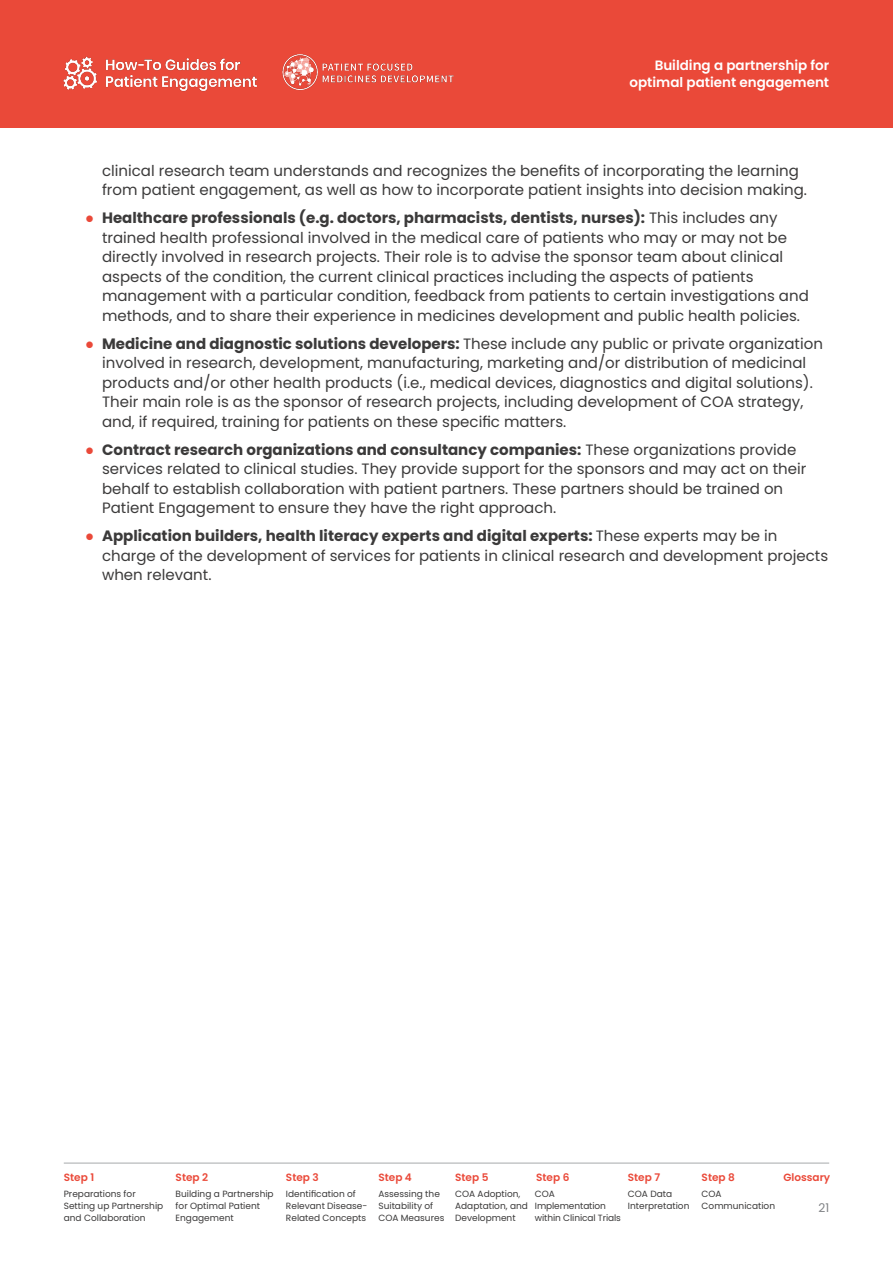
<style>
.page{position:relative;width:893px;height:1263px;background:#fff}
.page>*{position:absolute;margin:0;border:0;box-sizing:border-box;transform-origin:0 0}
.t1{font:15px/19.5px "Poppins";color:#3b3a3a}
.t2{font:600 13.5px/18px "Poppins";color:#fff;text-align:right}
.t3{font:12px "Poppins";color:#808285}
.t4{font:600 10.5px "Poppins";color:#ea4939}
.t5{font:9px/12px "Poppins";color:#3b3a3a}
.s1{font-family:"Garamond";color:#ea4939}
.s2{font-weight:700}
</style>
<div class="page">
<div style="left:0;top:0;width:893px;height:128px;background:#ea4939"></div>
<img style="left:282px;top:54px;width:172px;height:37px">
<img style="left:63px;top:56px;width:194px;height:35px">
<hr style="left:64px;top:1163px;width:765px;height:1px;background:#a7a9ac">
<p class="t2" style="left:629px;top:56px;width:201px">Building a partnership for optimal patient engagement</p>
<p class="t1" style="left:102px;top:161px;width:706px">clinical research team understands and recognizes the benefits of incorporating the learning from patient engagement, as well as how to incorporate patient insights into decision making.</p>
<p class="t1" style="left:102px;top:208px;width:708px;text-indent:-17px"><span class="s1">●</span> <span class="s2">Healthcare professionals (e.g. doctors, pharmacists, dentists, nurses):</span> This includes any trained health professional involved in the medical care of patients who may or may not be directly involved in research projects. Their role is to advise the sponsor team about clinical aspects of the condition, the current clinical practices including the aspects of patients management with a particular condition, feedback from patients to certain investigations and methods, and to share their experience in medicines development and public health policies.</p>
<p class="t1" style="left:102px;top:334px;width:722px;text-indent:-17px"><span class="s1">●</span> <span class="s2">Medicine and diagnostic solutions developers:</span> These include any public or private organization involved in research, development, manufacturing, marketing and/or distribution of medicinal products and/or other health products (i.e., medical devices, diagnostics and digital solutions).<br>Their main role is as the sponsor of research projects, including development of COA strategy, and, if required, training for patients on these specific matters.</p>
<p class="t1" style="left:102px;top:440px;width:706px;text-indent:-17px"><span class="s1">●</span> <span class="s2">Contract research organizations and consultancy companies:</span> These organizations provide services related to clinical studies. They provide support for the sponsors and may act on their behalf to establish collaboration with patient partners. These partners should be trained on Patient Engagement to ensure they have the right approach.</p>
<p class="t1" style="left:102px;top:526px;width:728px;text-indent:-17px"><span class="s1">●</span> <span class="s2">Application builders, health literacy experts and digital experts:</span> These experts may be in charge of the development of services for patients in clinical research and development projects when relevant.</p>
<p class="t4" style="left:64px;top:1171px;width:32px">Step 1</p>
<p class="t4" style="left:176px;top:1171px;width:34px">Step 2</p>
<p class="t4" style="left:286px;top:1171px;width:34px">Step 3</p>
<p class="t4" style="left:378px;top:1171px;width:35px">Step 4</p>
<p class="t4" style="left:455px;top:1171px;width:35px">Step 5</p>
<p class="t4" style="left:536px;top:1171px;width:35px">Step 6</p>
<p class="t4" style="left:628px;top:1171px;width:34px">Step 7</p>
<p class="t4" style="left:702px;top:1171px;width:35px">Step 8</p>
<p class="t4" style="left:783px;top:1171px;width:48px">Glossary</p>
<p class="t5" style="left:64px;top:1188px;width:101px">Preparations for<br>Setting up Partnership and Collaboration</p>
<p class="t5" style="left:176px;top:1188px;width:100px">Building a Partnership for Optimal Patient<br>Engagement</p>
<p class="t5" style="left:286px;top:1188px;width:83px">Identification of<br>Relevant Disease-<br>Related Concepts</p>
<p class="t5" style="left:378px;top:1188px;width:67px">Assessing the<br>Suitability of<br>COA Measures</p>
<p class="t5" style="left:455px;top:1188px;width:74px">COA Adoption,<br>Adaptation, and<br>Development</p>
<p class="t5" style="left:535px;top:1188px;width:88px">COA<br>Implementation within Clinical Trials</p>
<p class="t5" style="left:628px;top:1188px;width:63px">COA Data<br>Interpretation</p>
<p class="t5" style="left:702px;top:1188px;width:75px">COA<br>Communication</p>
<p class="t3" style="left:818px;top:1200px;width:12px">21</p>
</div>
